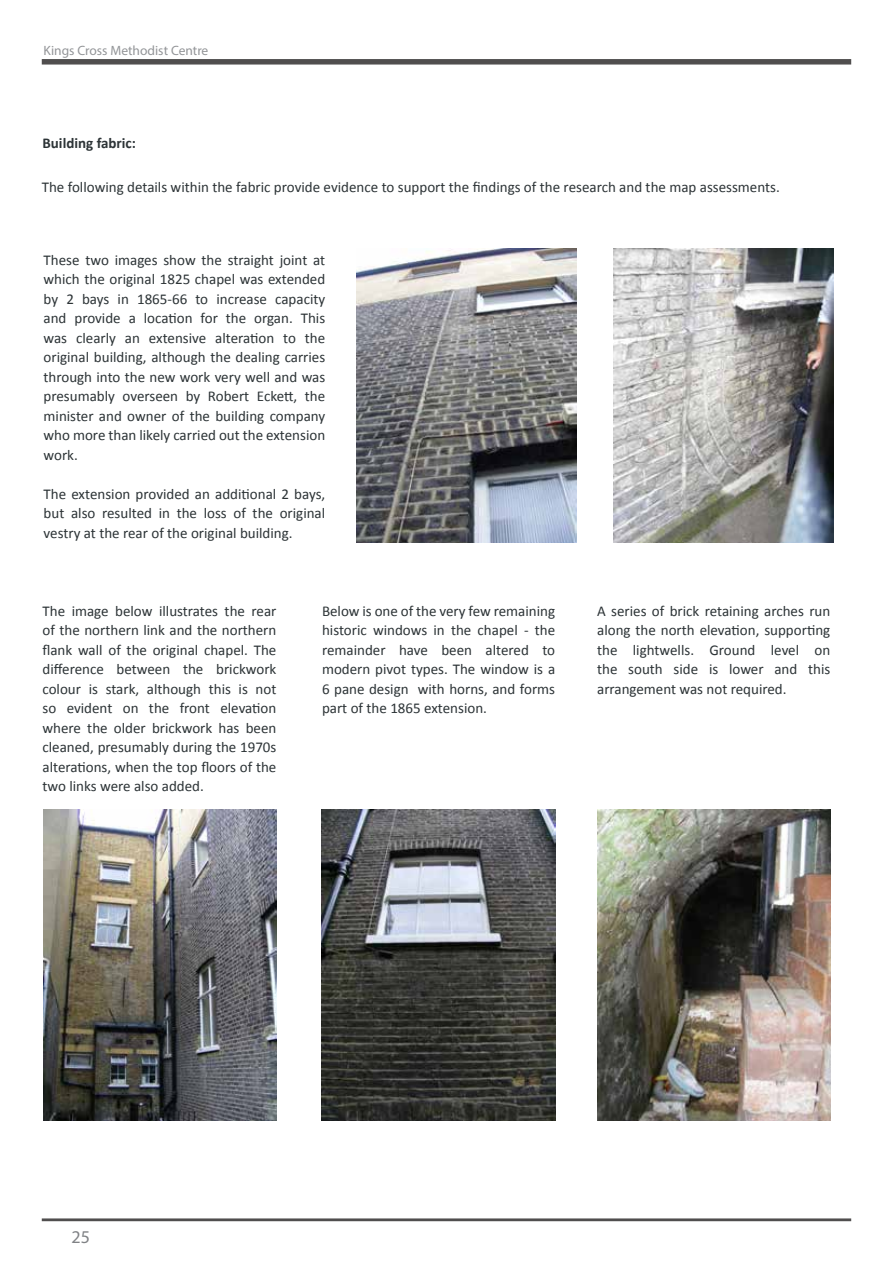
<style>
.page{position:relative;width:893px;height:1263px;background:#fff}
.page>*{position:absolute;margin:0;border:0;box-sizing:border-box;transform-origin:0 0}
.t1{font:18px "Myriad Pro";color:#808285}
.t2{font:15px/19.5px "Calibri";color:#2c3336;text-align:justify}
.t3{font:700 15px "Calibri";color:#2c3336}
.t4{font:13.5px "Myriad Pro";color:#939598}
</style>
<div class="page">
<svg style="left:42px;top:59px;width:809px;height:6px;background:#5e5d5d"></svg>
<div style="left:42px;top:1218px;width:809px;height:3px;border:2px solid #504e4e"></div>
<img style="left:356px;top:249px;width:220px;height:294px">
<img style="left:43px;top:809px;width:233px;height:311px">
<img style="left:597px;top:809px;width:233px;height:311px">
<img style="left:322px;top:809px;width:233px;height:311px">
<img style="left:613px;top:249px;width:220px;height:294px">
<p class="t4" style="left:44px;top:42px;width:166px">Kings Cross Methodist Centre</p>
<p class="t3" style="left:43px;top:133px;width:95px">Building fabric:</p>
<p class="t2" style="left:42px;top:177px;width:740px">The following details within the fabric provide evidence to support the findings of the research and the map assessments.</p>
<p class="t2" style="left:44px;top:250px;width:283px">These two images show the straight joint at which the original 1825 chapel was extended by 2 bays in 1865-66 to increase capacity and provide a location for the organ. This was clearly an extensive alteration to the original building, although the dealing carries through into the new work very well and was presumably overseen by Robert Eckett, the minister and owner of the building company who more than likely carried out the extension work.</p>
<p class="t2" style="left:44px;top:484px;width:283px">The extension provided an additional 2 bays, but also resulted in the loss of the original vestry at the rear of the original building.</p>
<p class="t2" style="left:43px;top:601px;width:235px">The image below illustrates the rear of the northern link and the northern flank wall of the original chapel. The difference between the brickwork colour is stark, although this is not so evident on the front elevation where the older brickwork has been cleaned, presumably during the 1970s alterations, when the top floors of the two links were also added.</p>
<p class="t2" style="left:322px;top:601px;width:235px">Below is one of the very few remaining historic windows in the chapel - the remainder have been altered to modern pivot types. The window is a 6 pane design with horns, and forms part of the 1865 extension.</p>
<p class="t2" style="left:597px;top:601px;width:235px">A series of brick retaining arches run along the north elevation, supporting the lightwells. Ground level on the south side is lower and this arrangement was not required.</p>
<p class="t1" style="left:72px;top:1226px;width:20px">25</p>
</div>
